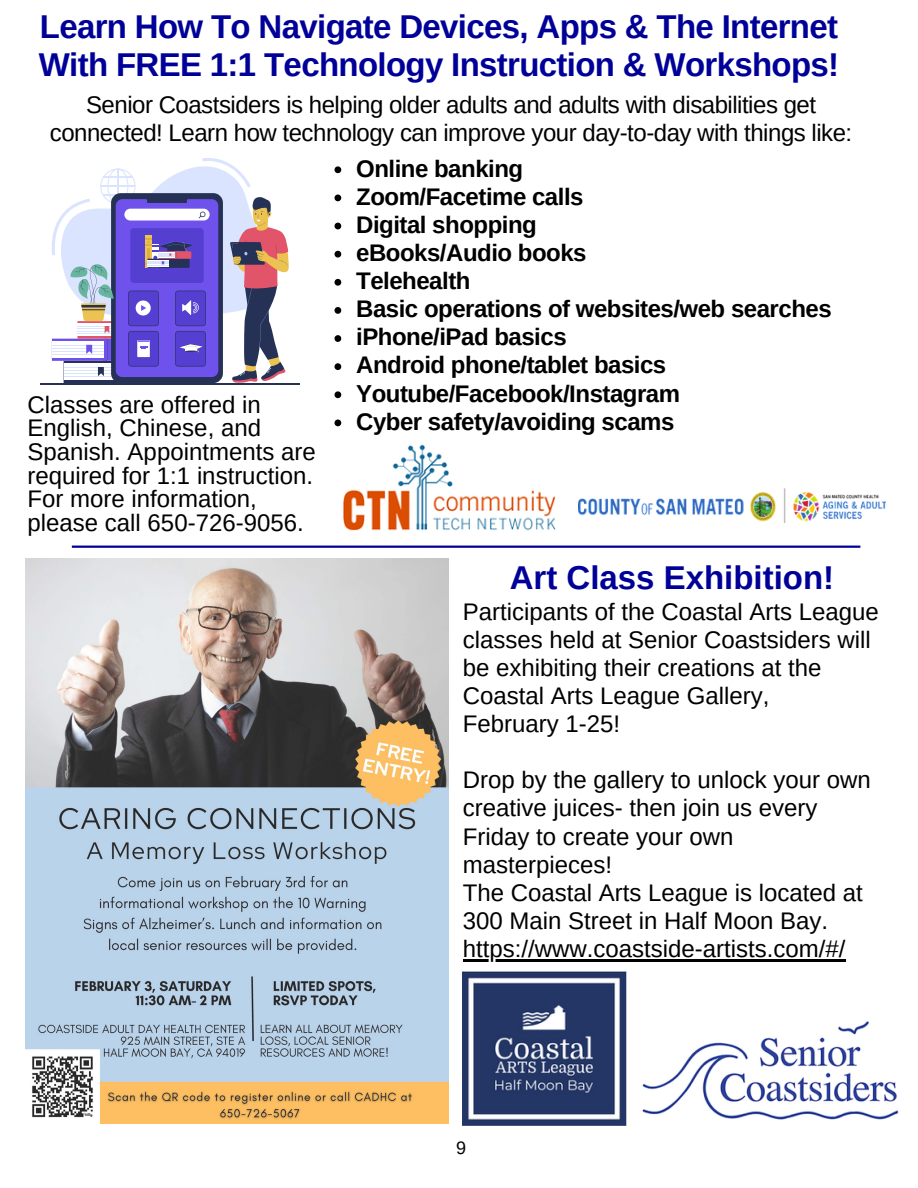
<style>
.page{position:relative;width:918px;height:1188px;background:#fff}
.page>*{position:absolute;margin:0;border:0;box-sizing:border-box;transform-origin:0 0}
.t1{font:700 33px/38.2px "Arimo";letter-spacing:-.02em;color:#009}
.t2{font:700 33px "Arimo";color:#009}
.t3{font:24px/28.2px "Arimo";color:#000}
.t4{font:700 24px/28.2px "Arimo";letter-spacing:-.02em;color:#000}
.t5{font:24px/28.2px "Arimo";letter-spacing:-.02em;color:#000;text-align:center}
.t6{font:18px "Arimo";color:#000}
</style>
<div class="page">
<img style="left:26px;top:559px;width:423px;height:564px">
<svg style="left:51px;top:158px;width:238px;height:225px"></svg>
<hr style="left:40px;top:383px;width:260px;height:1px;background:#263156">
<hr style="left:72px;top:546px;width:788px;height:2px;background:#009">
<img style="left:343px;top:444px;width:213px;height:87px">
<img style="left:578px;top:488px;width:307px;height:35px">
<img style="left:463px;top:972px;width:164px;height:154px">
<img style="left:642px;top:1022px;width:257px;height:98px">
<svg style="left:335px;top:166px;width:6px;height:7px"></svg>
<svg style="left:335px;top:195px;width:6px;height:6px"></svg>
<svg style="left:335px;top:223px;width:6px;height:6px"></svg>
<svg style="left:335px;top:251px;width:6px;height:7px"></svg>
<svg style="left:335px;top:279px;width:6px;height:7px"></svg>
<svg style="left:335px;top:307px;width:6px;height:7px"></svg>
<svg style="left:335px;top:335px;width:6px;height:7px"></svg>
<svg style="left:335px;top:363px;width:6px;height:7px"></svg>
<svg style="left:335px;top:391px;width:6px;height:7px"></svg>
<svg style="left:335px;top:420px;width:6px;height:6px"></svg>
<hr style="left:463px;top:959px;width:382px;height:3px;background:#000">
<h1 class="t1" style="left:39px;top:7px;width:802px">Learn How To Navigate Devices, Apps &amp; The Internet<br>With FREE 1:1 Technology Instruction &amp; Workshops!</h1>
<p class="t5" style="left:50px;top:91px;width:804px">Senior Coastsiders is helping older adults and adults with disabilities get connected! Learn how technology can improve your day-to-day with things like:</p>
<p class="t4" style="left:356px;top:154px;width:477px">Online banking<br>Zoom/Facetime calls<br>Digital shopping<br>eBooks/Audio books<br>Telehealth<br>Basic operations of websites/web searches iPhone/iPad basics<br>Android phone/tablet basics<br>Youtube/Facebook/Instagram<br>Cyber safety/avoiding scams</p>
<p class="t3" style="left:28px;top:393px;width:290px;line-height:23.7px">Classes are offered in<br>English, Chinese, and<br>Spanish. Appointments are required for 1:1 instruction.<br>For more information, please call 650-726-9056.</p>
<h1 class="t2" style="left:510px;top:559px;width:326px">Art Class Exhibition!</h1>
<p class="t3" style="left:463px;top:597px;width:418px">Participants of the Coastal Arts League classes held at Senior Coastsiders will be exhibiting their creations at the<br>Coastal Arts League Gallery,<br>February 1-25!</p>
<p class="t3" style="left:463px;top:766px;width:410px">Drop by the gallery to unlock your own creative juices- then join us every<br>Friday to create your own masterpieces!<br>The Coastal Arts League is located at<br>300 Main Street in Half Moon Bay. https://www.coastside-artists.com/#/</p>
<p class="t6" style="left:456px;top:1138px;width:12px">9</p>
</div>
